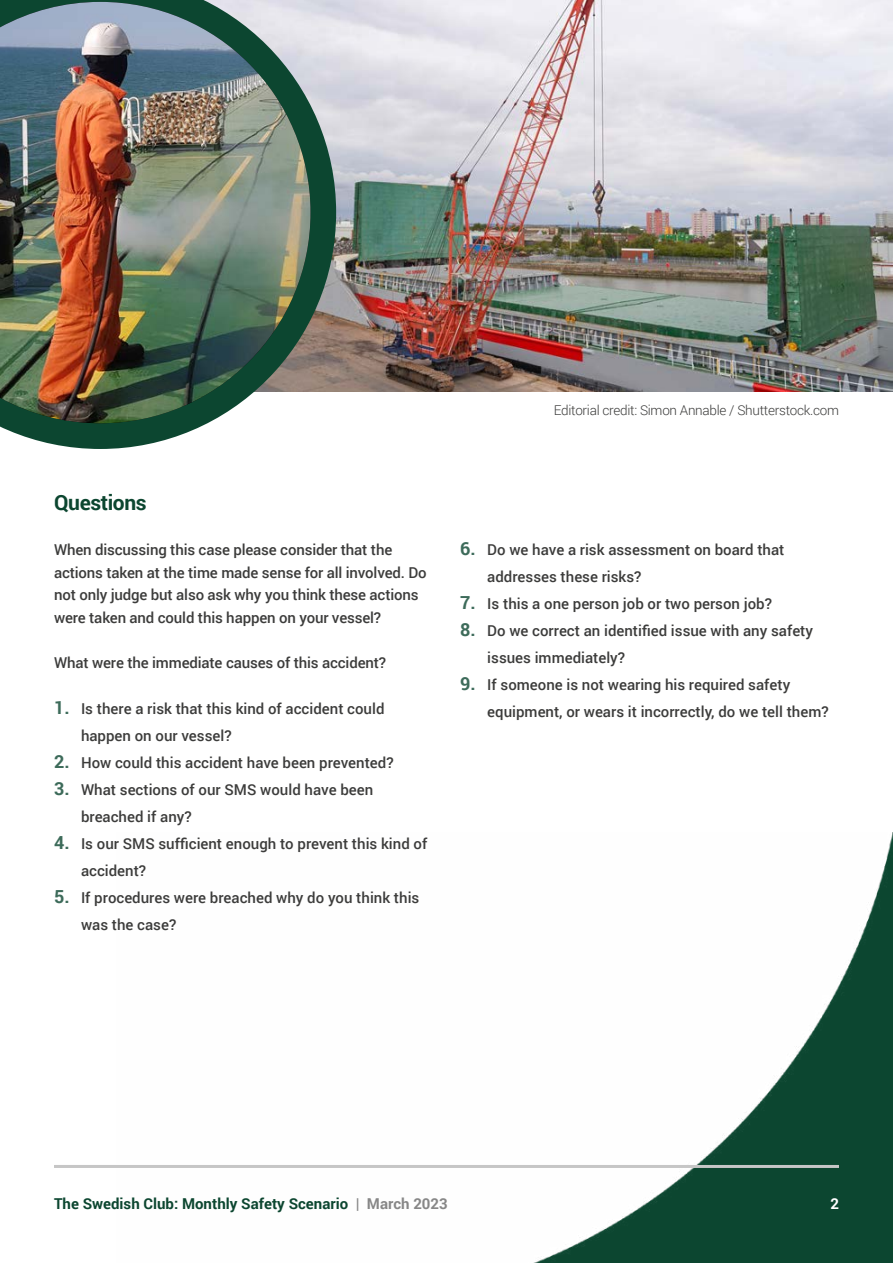
<style>
.page{position:relative;width:893px;height:1263px;background:#fff}
.page>*{position:absolute;margin:0;border:0;box-sizing:border-box;transform-origin:0 0}
.t1{font:700 21px "Roboto";letter-spacing:-.02em;color:#0c4630}
.t2{font:500 15px/27px "Roboto";color:#3c3c3b}
.t3{font:700 15px "Roboto";color:#0c4630}
.t4{font:700 15px "Roboto";color:#fff}
.t5{font:300 13.5px "Roboto";letter-spacing:-.02em;color:#3c3c3b}
.s1{font-weight:700;font-size:18px;color:#3d6b5a}
.s2{color:#878787}
</style>
<div class="page">
<img style="left:336px;top:0;width:557px;height:392px">
<img style="left:534px;top:832px;width:359px;height:431px">
<hr style="left:54px;top:1165px;width:785px;height:3px;background:#c6c6c6">
<svg style="left:0;top:0;width:336px;height:449px"></svg>
<img style="left:0;top:2px;width:310px;height:421px">
<h1 class="t1" style="left:54px;top:488px;width:94px">Questions</h1>
<p class="t2" style="left:54px;top:538px;width:374px;line-height:22.5px">When discussing this case please consider that the actions taken at the time made sense for all involved. Do not only judge but also ask why you think these actions were taken and could this happen on your vessel?</p>
<p class="t2" style="left:54px;top:648px;width:334px">What were the immediate causes of this accident?</p>
<p class="t2" style="left:81px;top:695px;width:305px;text-indent:-27px"><span class="s1">1.</span> Is there a risk that this kind of accident could happen on our vessel?</p>
<p class="t2" style="left:54px;top:749px;width:341px"><span class="s1">2.</span> How could this accident have been prevented?</p>
<p class="t2" style="left:81px;top:776px;width:294px;text-indent:-27px"><span class="s1">3.</span> What sections of our SMS would have been breached if any?</p>
<p class="t2" style="left:81px;top:830px;width:348px;text-indent:-27px"><span class="s1">4.</span> Is our SMS sufficient enough to prevent this kind of accident?</p>
<p class="t2" style="left:81px;top:884px;width:340px;text-indent:-27px"><span class="s1">5.</span> If procedures were breached why do you think this was the case?</p>
<p class="t5" style="left:554px;top:401px;width:287px">Editorial credit: Simon Annable / Shutterstock.com</p>
<p class="t2" style="left:487px;top:535px;width:299px;text-indent:-27px"><span class="s1">6.</span> Do we have a risk assessment on board that addresses these risks?</p>
<p class="t2" style="left:460px;top:589px;width:313px"><span class="s1">7.</span> Is this a one person job or two person job?</p>
<p class="t2" style="left:487px;top:616px;width:327px;text-indent:-27px"><span class="s1">8.</span> Do we correct an identified issue with any safety issues immediately?</p>
<p class="t2" style="left:487px;top:670px;width:343px;text-indent:-27px"><span class="s1">9.</span> If someone is not wearing his required safety equipment, or wears it incorrectly, do we tell them?</p>
<p class="t3" style="left:54px;top:1193px;width:395px">The Swedish Club: Monthly Safety Scenario <span class="s2">| March 2023</span></p>
<p class="t4" style="left:830px;top:1193px;width:10px">2</p>
</div>
